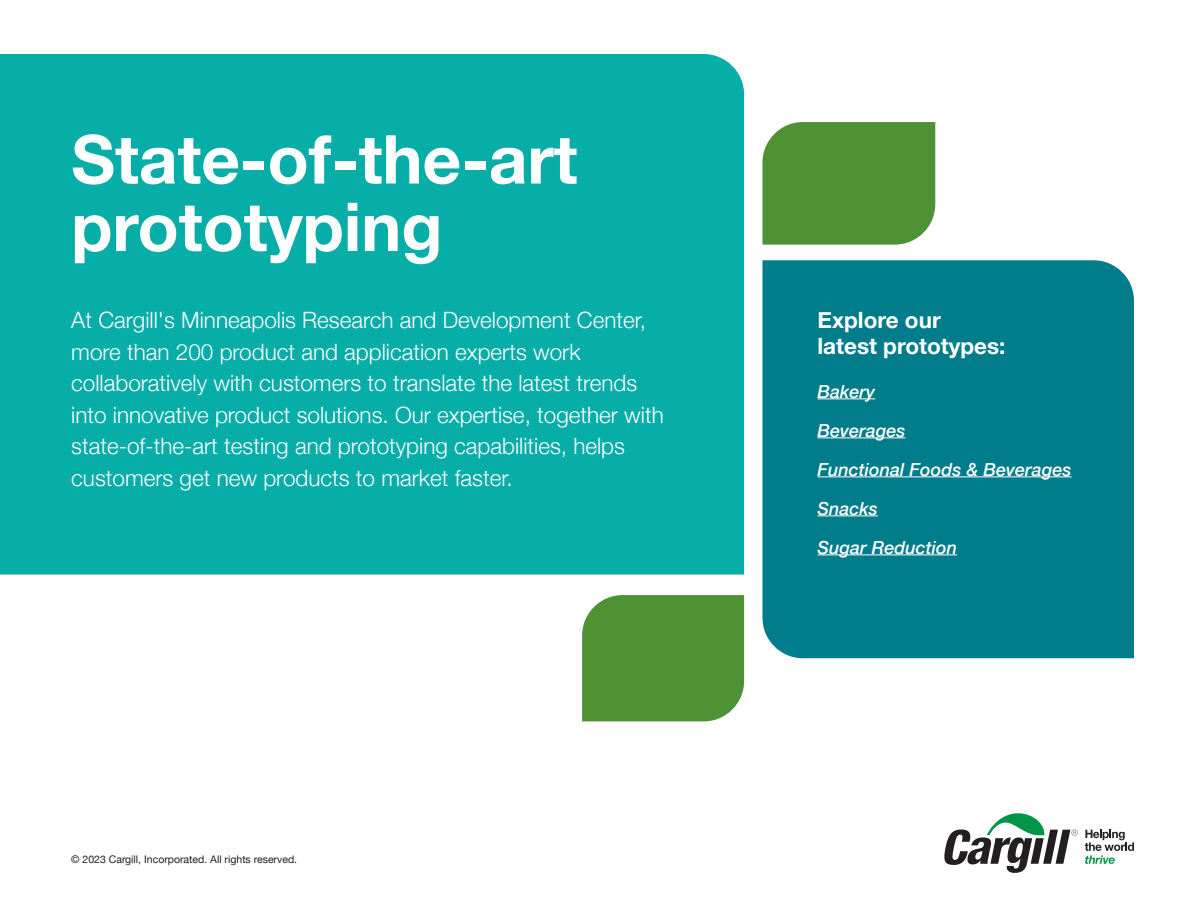
<style>
.page{position:relative;width:1188px;height:918px;background:#fff}
.page>*{position:absolute;margin:0;border:0;box-sizing:border-box;transform-origin:0 0}
.t1{font:700 67.5px/67.5px "Helvetica Neue";color:#fff}
.t2{font:300 22.5px/31.5px "Helvetica Neue";color:#fff}
.t3{font:700 22.5px/25.5px "Helvetica Neue";color:#fff}
.t4{font:italic 500 18px "Helvetica Neue";color:#fff}
.FOOTNOTES{font:10.5px "Helvetica Neue";color:#231f20}
</style>
<div class="page">
<svg style="left:944px;top:813px;width:134px;height:60px"></svg>
<svg style="left:1085px;top:830px;width:49px;height:34px"></svg>
<div style="left:0;top:54px;width:744px;height:521px;background:#07ada7"></div>
<div style="left:762px;top:122px;width:173px;height:123px;background:#4f9236"></div>
<div style="left:582px;top:595px;width:162px;height:126px;background:#4f9236"></div>
<div style="left:762px;top:260px;width:372px;height:398px;background:#007c8a"></div>
<hr style="left:817px;top:398px;width:58px;height:1px;background:#fff">
<hr style="left:817px;top:437px;width:89px;height:1px;background:#fff">
<hr style="left:817px;top:476px;width:255px;height:1px;background:#fff">
<hr style="left:817px;top:515px;width:61px;height:1px;background:#fff">
<hr style="left:817px;top:554px;width:140px;height:1px;background:#fff">
<p class="t1" style="left:71px;top:128px;width:508px">State-of-the-art prototyping</p>
<p class="t2" style="left:71px;top:303px;width:594px">At Cargill's Minneapolis Research and Development Center, more than 200 product and application experts work collaboratively with customers to translate the latest trends into innovative product solutions. Our expertise, together with state-of-the-art testing and prototyping capabilities, helps customers get new products to market faster.</p>
<p class="FOOTNOTES" style="left:71px;top:852px;width:227px">© 2023 Cargill, Incorporated. All rights reserved.</p>
<p class="t3" style="left:817px;top:308px;width:189px">Explore our latest prototypes:</p>
<p class="t4" style="left:817px;top:376px;width:59px">Bakery</p>
<p class="t4" style="left:817px;top:415px;width:90px">Beverages</p>
<p class="t4" style="left:817px;top:454px;width:256px">Functional Foods &amp; Beverages</p>
<p class="t4" style="left:817px;top:493px;width:62px">Snacks</p>
<p class="t4" style="left:817px;top:532px;width:141px">Sugar Reduction</p>
</div>
